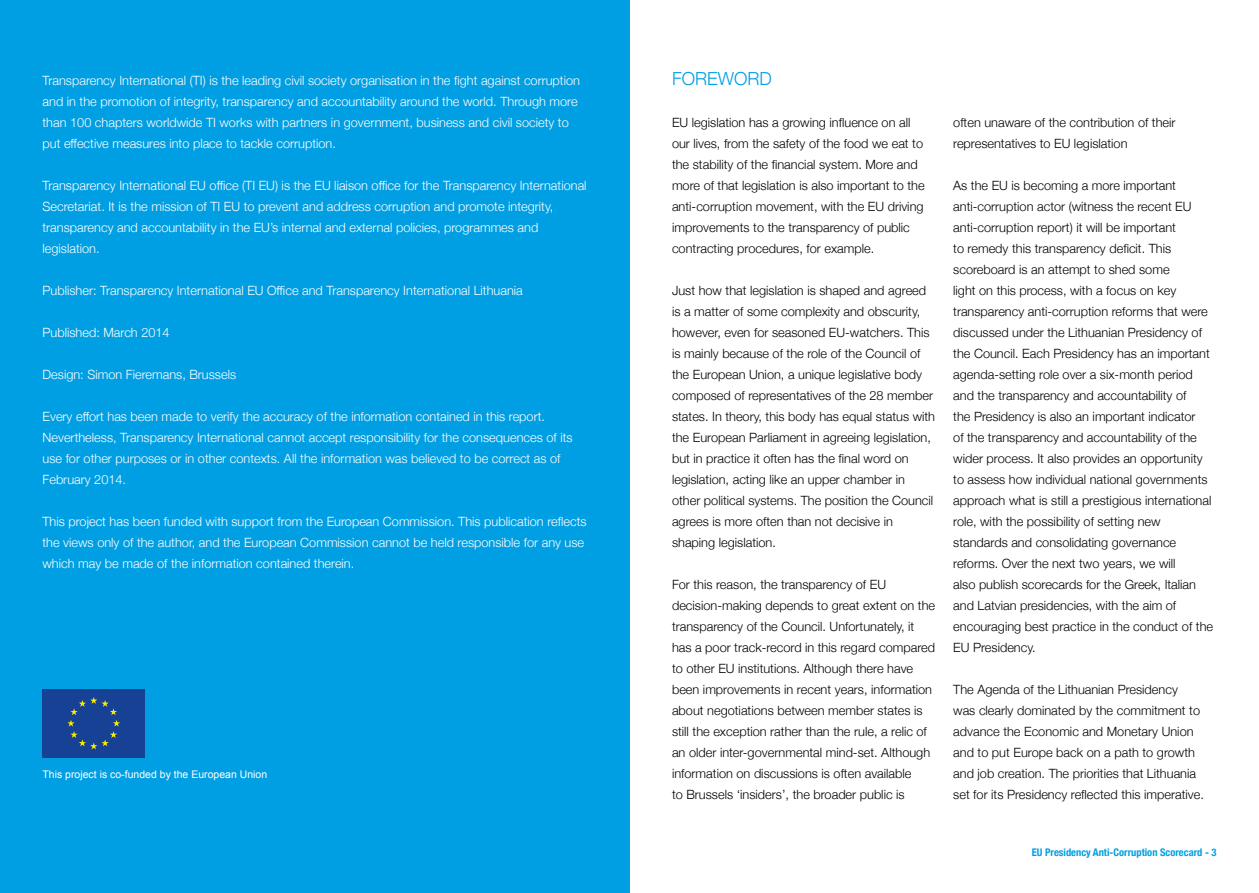
<style>
.page{position:relative;width:1259px;height:893px;background:#fff}
.page>*{position:absolute;margin:0;border:0;box-sizing:border-box;transform-origin:0 0}
.t1{font:300 18px "Helvetica Neue";color:#009fe3}
.t2{font:300 12.75px/21px "Helvetica Neue";color:#000}
.t3{font:300 12.75px/21px "Helvetica Neue";color:#fff}
.t4{font:10.5px "Arial";color:#fff}
.t5{font:700 condensed 10.5px "Helvetica Neue";color:#009fe3}
</style>
<div class="page">
<div style="left:0;top:0;width:629px;height:893px;background:#009fe3"></div>
<div style="left:43px;top:689px;width:102px;height:69px;background:#164194"></div>
<svg style="left:67px;top:697px;width:53px;height:52px"></svg>
<p class="t3" style="left:43px;top:69px;width:539px">Transparency International (TI) is the leading civil society organisation in the fight against corruption and in the promotion of integrity, transparency and accountability around the world. Through more than 100 chapters worldwide TI works with partners in government, business and civil society to put effective measures into place to tackle corruption.</p>
<p class="t3" style="left:43px;top:174px;width:545px">Transparency International EU office (TI EU) is the EU liaison office for the Transparency International Secretariat. It is the mission of TI EU to prevent and address corruption and promote integrity, transparency and accountability in the EU’s internal and external policies, programmes and legislation.</p>
<p class="t3" style="left:43px;top:279px;width:482px">Publisher: Transparency International EU Office and Transparency International Lithuania</p>
<p class="t3" style="left:43px;top:321px;width:129px">Published: March 2014</p>
<p class="t3" style="left:43px;top:363px;width:195px">Design: Simon Fieremans, Brussels</p>
<p class="t3" style="left:43px;top:405px;width:531px">Every effort has been made to verify the accuracy of the information contained in this report.<br>Nevertheless, Transparency International cannot accept responsibility for the consequences of its use for other purposes or in other contexts. All the information was believed to be correct as of February 2014.</p>
<p class="t3" style="left:43px;top:510px;width:545px">This project has been funded with support from the European Commission. This publication reflects the views only of the author, and the European Commission cannot be held responsible for any use which may be made of the information contained therein.</p>
<p class="t4" style="left:43px;top:767px;width:226px">This project is co-funded by the European Union</p>
<h1 class="t1" style="left:672px;top:64px;width:101px">FOREWORD</h1>
<p class="t2" style="left:672px;top:111px;width:254px">EU legislation has a growing influence on all our lives, from the safety of the food we eat to the stability of the financial system. More and more of that legislation is also important to the anti-corruption movement, with the EU driving improvements to the transparency of public contracting procedures, for example.</p>
<p class="t2" style="left:672px;top:279px;width:265px">Just how that legislation is shaped and agreed is a matter of some complexity and obscurity, however, even for seasoned EU-watchers. This is mainly because of the role of the Council of the European Union, a unique legislative body composed of representatives of the 28 member states. In theory, this body has equal status with the European Parliament in agreeing legislation, but in practice it often has the final word on legislation, acting like an upper chamber in other political systems. The position the Council agrees is more often than not decisive in shaping legislation.</p>
<p class="t2" style="left:672px;top:573px;width:265px">For this reason, the transparency of EU decision-making depends to great extent on the transparency of the Council. Unfortunately, it has a poor track-record in this regard compared to other EU institutions. Although there have been improvements in recent years, information about negotiations between member states is still the exception rather than the rule, a relic of an older inter-governmental mind-set. Although information on discussions is often available<br>to Brussels ‘insiders’, the broader public is</p>
<p class="t2" style="left:953px;top:111px;width:224px">often unaware of the contribution of their representatives to EU legislation</p>
<p class="t2" style="left:953px;top:174px;width:261px">As the EU is becoming a more important anti-corruption actor (witness the recent EU anti-corruption report) it will be important<br>to remedy this transparency deficit. This scoreboard is an attempt to shed some<br>light on this process, with a focus on key transparency anti-corruption reforms that were discussed under the Lithuanian Presidency of the Council. Each Presidency has an important agenda-setting role over a six-month period and the transparency and accountability of<br>the Presidency is also an important indicator<br>of the transparency and accountability of the wider process. It also provides an opportunity to assess how individual national governments approach what is still a prestigious international role, with the possibility of setting new standards and consolidating governance reforms. Over the next two years, we will<br>also publish scorecards for the Greek, Italian and Latvian presidencies, with the aim of encouraging best practice in the conduct of the EU Presidency.</p>
<p class="t2" style="left:953px;top:678px;width:252px">The Agenda of the Lithuanian Presidency<br>was clearly dominated by the commitment to advance the Economic and Monetary Union and to put Europe back on a path to growth and job creation. The priorities that Lithuania set for its Presidency reflected this imperative.</p>
<p class="t5" style="left:1032px;top:843px;width:186px">EU Presidency Anti-Corruption Scorecard - 3</p>
</div>
